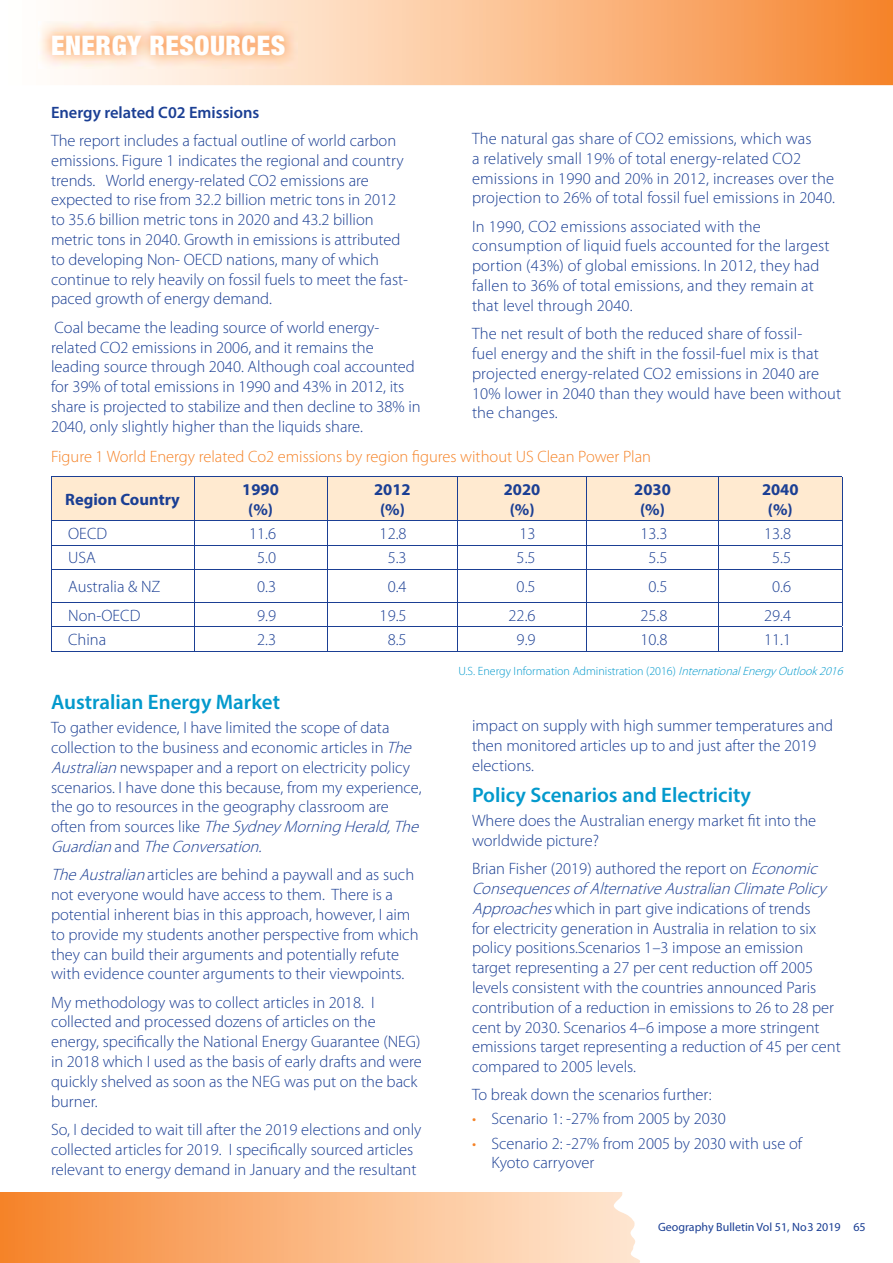
<style>
.page{position:relative;width:893px;height:1263px;background:#fff}
.page>*{position:absolute;margin:0;border:0;box-sizing:border-box;transform-origin:0 0}
.t1{font:900 condensed 27px "Helvetica Neue LT";letter-spacing:.02em;color:#fff}
.t2{font:600 21px "Myriad Pro";color:#0399cc}
.t3{font:300 16.5px/19.8px "Myriad Pro";color:#1b3f94}
.t4{font:300 16.5px "Myriad Pro";color:#f58328}
.t5{font:700 16.5px/19.8px "Myriad Pro";color:#1b3f94;text-align:center}
.t6{font:600 16.5px "Myriad Pro";color:#1b3f94}
.t7{font:300 12px "Myriad Pro";color:#0399cc}
.t8{font:12px "Myriad Pro";color:#1b3f94}
.s1{font-style:italic}
.s2{color:#f58328}
</style>
<div class="page">
<svg style="left:0;top:1192px;width:612px;height:71px"></svg>
<svg style="left:612px;top:85px;width:281px;height:1178px"></svg>
<svg style="left:55px;top:0;width:838px;height:85px"></svg>
<svg style="left:51px;top:476px;width:792px;height:93px"></svg>
<hr style="left:51px;top:569px;width:143px;height:1px;background:#1b3f94">
<hr style="left:51px;top:570px;width:1px;height:32px;background:#1b3f94">
<hr style="left:194px;top:569px;width:133px;height:1px;background:#1b3f94">
<hr style="left:194px;top:570px;width:1px;height:32px;background:#1b3f94">
<hr style="left:327px;top:569px;width:131px;height:1px;background:#1b3f94">
<hr style="left:327px;top:570px;width:1px;height:32px;background:#1b3f94">
<hr style="left:458px;top:569px;width:129px;height:1px;background:#1b3f94">
<hr style="left:457px;top:570px;width:1px;height:32px;background:#1b3f94">
<hr style="left:587px;top:569px;width:131px;height:1px;background:#1b3f94">
<hr style="left:586px;top:570px;width:1px;height:32px;background:#1b3f94">
<hr style="left:718px;top:569px;width:124px;height:1px;background:#1b3f94">
<hr style="left:718px;top:570px;width:1px;height:32px;background:#1b3f94">
<hr style="left:842px;top:570px;width:1px;height:32px;background:#1b3f94">
<hr style="left:51px;top:602px;width:143px;height:1px;background:#1b3f94">
<hr style="left:194px;top:602px;width:133px;height:1px;background:#1b3f94">
<hr style="left:327px;top:602px;width:131px;height:1px;background:#1b3f94">
<hr style="left:458px;top:602px;width:129px;height:1px;background:#1b3f94">
<hr style="left:587px;top:602px;width:131px;height:1px;background:#1b3f94">
<hr style="left:718px;top:602px;width:124px;height:1px;background:#1b3f94">
<hr style="left:51px;top:626px;width:143px;height:1px;background:#1b3f94">
<svg style="left:51px;top:603px;width:1px;height:48px"></svg>
<hr style="left:194px;top:626px;width:133px;height:1px;background:#1b3f94">
<svg style="left:194px;top:603px;width:1px;height:48px"></svg>
<hr style="left:327px;top:626px;width:131px;height:1px;background:#1b3f94">
<svg style="left:327px;top:603px;width:1px;height:48px"></svg>
<hr style="left:458px;top:626px;width:129px;height:1px;background:#1b3f94">
<svg style="left:457px;top:603px;width:1px;height:48px"></svg>
<hr style="left:587px;top:626px;width:131px;height:1px;background:#1b3f94">
<svg style="left:586px;top:603px;width:1px;height:48px"></svg>
<hr style="left:718px;top:626px;width:124px;height:1px;background:#1b3f94">
<svg style="left:718px;top:603px;width:1px;height:48px"></svg>
<svg style="left:842px;top:602px;width:1px;height:49px"></svg>
<hr style="left:51px;top:651px;width:791px;height:1px;background:#1b3f94">
<img style="left:39px;top:21px;width:259px;height:47px">
<h1 class="t1" style="left:51px;top:35px;width:236px">ENERGY RESOURCES</h1>
<p class="t6" style="left:51px;top:106px;width:210px">Energy related C02 Emissions</p>
<p class="t3" style="left:51px;top:132px;width:359px">The report includes a factual outline of world carbon emissions. Figure 1 indicates the regional and country trends. World energy-related CO2 emissions are expected to rise from 32.2 billion metric tons in 2012 to 35.6 billion metric tons in 2020 and 43.2 billion metric tons in 2040. Growth in emissions is attributed to developing Non- OECD nations, many of which continue to rely heavily on fossil fuels to meet the fast&shy;paced growth of energy demand.</p>
<p class="t3" style="left:51px;top:318px;width:371px">Coal became the leading source of world energy&shy;related CO2 emissions in 2006, and it remains the leading source through 2040. Although coal accounted for 39% of total emissions in 1990 and 43% in 2012, its share is projected to stabilize and then decline to 38% in 2040, only slightly higher than the liquids share.</p>
<p class="t3" style="left:472px;top:130px;width:365px">The natural gas share of CO2 emissions, which was<br>a relatively small 19% of total energy-related CO2 emissions in 1990 and 20% in 2012, increases over the projection to 26% of total fossil fuel emissions in 2040.</p>
<p class="t3" style="left:472px;top:217px;width:359px">In 1990, CO2 emissions associated with the consumption of liquid fuels accounted for the largest portion (43%) of global emissions. In 2012, they had fallen to 36% of total emissions, and they remain at that level through 2040.</p>
<p class="t3" style="left:472px;top:325px;width:371px">The net result of both the reduced share of fossil-<br>fuel energy and the shift in the fossil-fuel mix is that projected energy-related CO2 emissions in 2040 are 10% lower in 2040 than they would have been without the changes.</p>
<p class="t4" style="left:51px;top:450px;width:601px">Figure 1 World Energy related Co2 emissions by region figures without US Clean Power Plan</p>
<p class="t5" style="left:65px;top:490px;width:116px">Region Country</p>
<p class="t5" style="left:242px;top:481px;width:38px">1990 (%)</p>
<p class="t5" style="left:374px;top:481px;width:38px">2012 (%)</p>
<p class="t5" style="left:504px;top:481px;width:38px">2020 (%)</p>
<p class="t5" style="left:634px;top:481px;width:38px">2030 (%)</p>
<p class="t5" style="left:762px;top:481px;width:38px">2040 (%)</p>
<p class="t3" style="left:68px;top:525px;width:40px">OECD</p>
<p class="t3" style="left:249px;top:525px;width:29px">11.6</p>
<p class="t3" style="left:380px;top:525px;width:29px">12.8</p>
<p class="t3" style="left:519px;top:525px;width:18px">13</p>
<p class="t3" style="left:640px;top:525px;width:29px">13.3</p>
<p class="t3" style="left:764px;top:525px;width:29px">13.8</p>
<p class="t3" style="left:68px;top:549px;width:29px">USA</p>
<p class="t3" style="left:257px;top:549px;width:20px">5.0</p>
<p class="t3" style="left:388px;top:549px;width:20px">5.3</p>
<p class="t3" style="left:517px;top:549px;width:20px">5.5</p>
<p class="t3" style="left:648px;top:549px;width:20px">5.5</p>
<p class="t3" style="left:772px;top:549px;width:20px">5.5</p>
<p class="t3" style="left:68px;top:578px;width:94px">Australia &amp; NZ</p>
<p class="t3" style="left:257px;top:578px;width:20px">0.3</p>
<p class="t3" style="left:388px;top:578px;width:20px">0.4</p>
<p class="t3" style="left:517px;top:578px;width:20px">0.5</p>
<p class="t3" style="left:648px;top:578px;width:20px">0.5</p>
<p class="t3" style="left:772px;top:578px;width:20px">0.6</p>
<p class="t3" style="left:68px;top:606px;width:74px">Non-OECD</p>
<p class="t3" style="left:257px;top:606px;width:20px">9.9</p>
<p class="t3" style="left:380px;top:606px;width:29px">19.5</p>
<p class="t3" style="left:509px;top:606px;width:29px">22.6</p>
<p class="t3" style="left:640px;top:606px;width:29px">25.8</p>
<p class="t3" style="left:764px;top:606px;width:29px">29.4</p>
<p class="t3" style="left:68px;top:631px;width:40px">China</p>
<p class="t3" style="left:257px;top:631px;width:20px">2.3</p>
<p class="t3" style="left:388px;top:631px;width:20px">8.5</p>
<p class="t3" style="left:517px;top:631px;width:20px">9.9</p>
<p class="t3" style="left:640px;top:631px;width:29px">10.8</p>
<p class="t3" style="left:764px;top:631px;width:29px">11.1</p>
<p class="t7" style="left:458px;top:666px;width:389px">U.S. Energy Information Administration (2016) <span class="s1">InternationalEnergy Outlook 2016</span></p>
<p class="t2" style="left:51px;top:694px;width:231px">Australian Energy Market</p>
<p class="t3" style="left:51px;top:719px;width:372px">To gather evidence, I have limited the scope of data collection to the business and economic articles in <span class="s1">The Australian</span> newspaper and a report on electricity policy scenarios. I have done this because, from my experience, the go to resources in the geography classroom are often from sources like <span class="s1">The Sydney Morning Herald,The Guardian</span> a n d <span class="s1">The Conversation.</span></p>
<p class="t3" style="left:51px;top:866px;width:369px"><span class="s1">The Australian</span>articles are behind a paywall and as such not everyone would have access to them. There is a potential inherent bias in this approach, however, I aim to provide my students another perspective from which they can build their arguments and potentially refute with evidence counter arguments to their viewpoints.</p>
<p class="t3" style="left:51px;top:993px;width:372px">My methodology was to collect articles in 2018. I collected and processed dozens of articles on the energy, specifically the National Energy Guarantee (NEG) in 2018 which I used as the basis of early drafts and were quickly shelved as soon as the NEG was put on the back burner.</p>
<p class="t3" style="left:51px;top:1121px;width:372px">So, I decided to wait till after the 2019 elections and only collected articles for 2019. I specifically sourced articles relevant to energy demand in January and the resultant</p>
<p class="t3" style="left:472px;top:717px;width:363px">impact on supply with high summer temperatures and then monitored articles up to and just after the 2019 elections.</p>
<p class="t2" style="left:472px;top:787px;width:281px">Policy Scenarios and Electricity</p>
<p class="t3" style="left:472px;top:812px;width:346px">Where does the Australian energy market fit into the worldwide picture?</p>
<p class="t3" style="left:472px;top:860px;width:370px">Brian Fisher (2019) authored the report on <span class="s1">Economic Consequencesof Alternative Australian Climate Policy Approaches</span>which in part give indications of trends<br>for electricity generation in Australia in relation to six policy positions.Scenarios 1–3 impose an emission target representing a 27 per cent reduction off 2005 levels consistent with the countries announced Paris contribution of a reduction in emissions to 26 to 28 per cent by 2030. Scenarios 4–6 impose a more stringent emissions target representing a reduction of 45 per cent compared to 2005 levels.</p>
<p class="t3" style="left:472px;top:1086px;width:241px">To break down the scenarios further:</p>
<p class="t3" style="left:472px;top:1110px;width:255px"><span class="s2">•</span> Scenario 1: -27% from 2005 by 2030</p>
<p class="t3" style="left:491px;top:1134px;width:312px;text-indent:-20px"><span class="s2">•</span> Scenario 2: -27% from 2005 by 2030 with use of<br>Kyoto carryover</p>
<p class="t8" style="left:658px;top:1223px;width:209px">Geography Bulletin Vol 51, No 3 2019 65</p>
</div>
